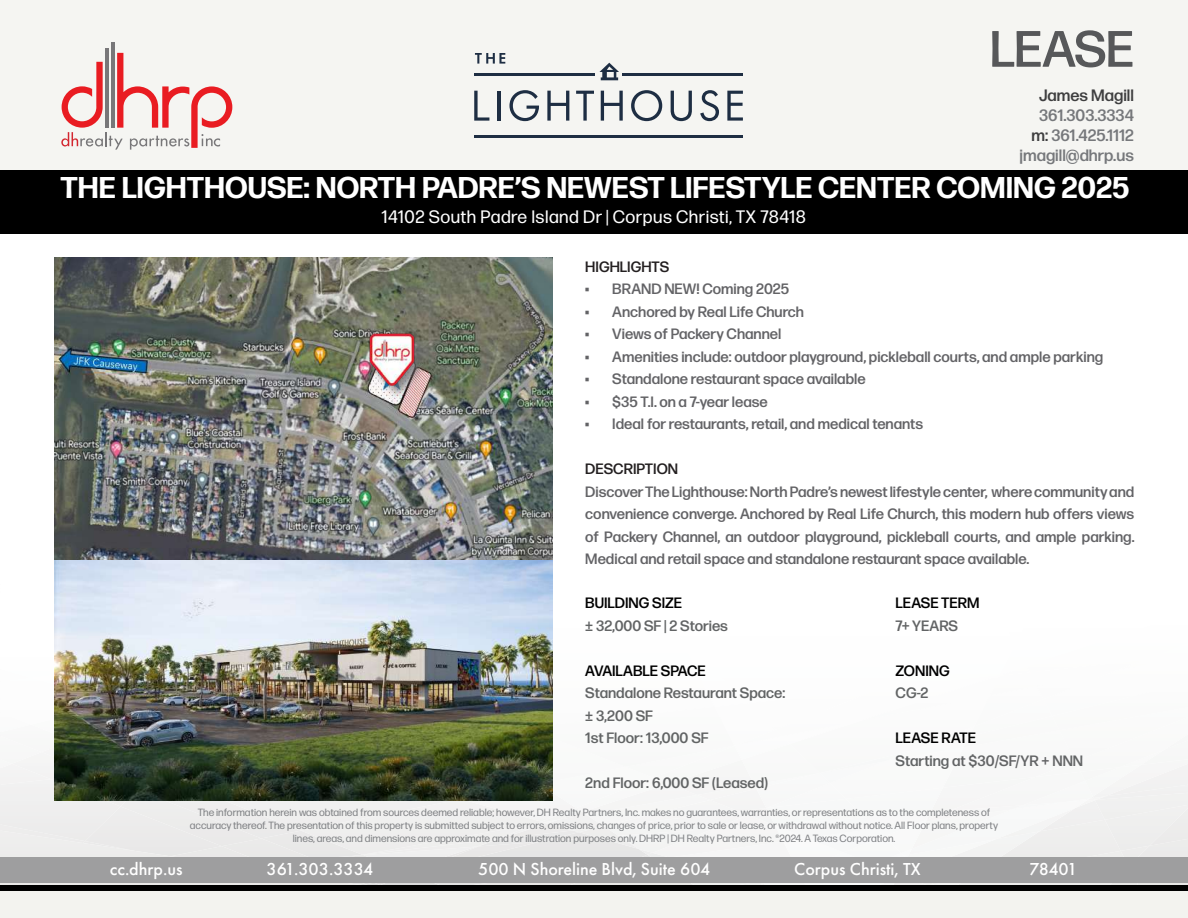
<style>
.page{position:relative;width:1188px;height:918px;background:#fff}
.page>*{position:absolute;margin:0;border:0;box-sizing:border-box;transform-origin:0 0}
.t1{font:500 51px "Forma DJR Text";letter-spacing:-.01em;color:#57585a}
.t2{font:700 30px "Forma DJR Text";color:#fff}
.t3{font:500 18px "Futura PT";color:#fff}
.t4{font:18px "Forma DJR Text";letter-spacing:.025em;color:#fff}
.t5{font:500 16.5px/19.8px "Forma DJR Text";color:#76787b;text-align:right}
.t6{font:500 16.5px "Forma DJR Text";color:#3e3e3f}
.t7{font:500 15px/22.5px "Forma DJR Text";color:#636366;text-align:justify}
.t8{font:500 15px/22.5px "Forma DJR Text";color:#626465}
.t9{font:500 15px "Forma DJR Text";color:#000}
.t10{font:500 15px "Forma DJR Text";color:#231f20}
.t11{font:10.5px/12.6px "Forma DJR Text";color:#808285;text-align:center}
.s1{color:#3e3e3f}
</style>
<div class="page">
<div style="left:0;top:0;width:1188px;height:175px;background:#f3f3ef"></div>
<svg style="left:0;top:756px;width:1188px;height:129px"></svg>
<div style="left:0;top:857px;width:1188px;height:26px;background:#9e9e9f"></div>
<div style="left:0;top:885px;width:1188px;height:7px;background:#000"></div>
<hr style="left:111px;top:42px;width:3px;height:86px;background:#787779">
<hr style="left:105px;top:48px;width:4px;height:80px;background:#787779">
<svg style="left:61px;top:53px;width:171px;height:97px"></svg>
<div style="left:0;top:171px;width:1188px;height:63px;background:#000"></div>
<svg style="left:475px;top:53px;width:30px;height:11px"></svg>
<svg style="left:474px;top:91px;width:15px;height:30px"></svg>
<hr style="left:498px;top:91px;width:3px;height:30px;background:#1e2e43">
<svg style="left:509px;top:90px;width:30px;height:31px"></svg>
<svg style="left:547px;top:91px;width:22px;height:30px"></svg>
<svg style="left:576px;top:91px;width:18px;height:30px"></svg>
<svg style="left:601px;top:91px;width:22px;height:30px"></svg>
<svg style="left:631px;top:90px;width:31px;height:31px"></svg>
<svg style="left:671px;top:91px;width:21px;height:30px"></svg>
<svg style="left:700px;top:90px;width:19px;height:31px"></svg>
<svg style="left:727px;top:91px;width:16px;height:30px"></svg>
<svg style="left:599px;top:63px;width:20px;height:17px"></svg>
<hr style="left:474px;top:73px;width:120px;height:3px;background:#1e2e43">
<hr style="left:623px;top:73px;width:120px;height:3px;background:#1e2e43">
<hr style="left:474px;top:135px;width:269px;height:3px;background:#1e2e43">
<div style="left:0;top:892px;width:1188px;height:26px;background:#f3f3ef"></div>
<img style="left:54px;top:257px;width:499px;height:543px">
<div style="left:368px;top:332px;width:60px;height:67px;background:#636366;opacity:.75"></div>
<img style="left:364px;top:334px;width:54px;height:52px">
<h1 class="t1" style="left:990px;top:17px;width:146px">LEASE</h1>
<p class="t6" style="left:1039px;top:85px;width:96px">James Magill</p>
<p class="t5" style="left:1020px;top:105px;width:116px">361.303.3334 <span class="s1">m:</span> 361.425.1112 jmagill@dhrp.us</p>
<h2 class="t2" style="left:60px;top:168px;width:1070px">THE LIGHTHOUSE: NORTH PADRE’S NEWEST LIFESTYLE CENTER COMING 2025</h2>
<p class="t4" style="left:381px;top:205px;width:426px">14102 South Padre Island Dr | Corpus Christi, TX 78418</p>
<p class="t10" style="left:585px;top:257px;width:85px">HIGHLIGHTS</p>
<p class="t7" style="left:585px;top:277px;width:205px">• BRAND NEW! Coming 2025</p>
<p class="t7" style="left:585px;top:300px;width:220px">• Anchored by Real Life Church</p>
<p class="t7" style="left:585px;top:322px;width:198px">• Views of Packery Channel</p>
<p class="t7" style="left:585px;top:345px;width:519px">• Amenities include: outdoor playground, pickleball courts, and ample parking</p>
<p class="t7" style="left:585px;top:367px;width:282px">• Standalone restaurant space available</p>
<p class="t7" style="left:585px;top:390px;width:184px">• $35 T.I. on a 7-year lease</p>
<p class="t7" style="left:585px;top:412px;width:339px">• Ideal for restaurants, retail, and medical tenants</p>
<p class="t10" style="left:585px;top:459px;width:94px">DESCRIPTION</p>
<p class="t7" style="left:585px;top:480px;width:551px">Discover The Lighthouse: North Padre’s newest lifestyle center, where community and convenience converge. Anchored by Real Life Church, this modern hub offers views of Packery Channel, an outdoor playground, pickleball courts, and ample parking.<br>Medical and retail space and standalone restaurant space available.</p>
<p class="t9" style="left:585px;top:594px;width:98px">BUILDING SIZE</p>
<p class="t8" style="left:585px;top:614px;width:144px">± 32,000 SF | 2 Stories</p>
<p class="t9" style="left:585px;top:661px;width:122px">AVAILABLE SPACE</p>
<p class="t8" style="left:585px;top:681px;width:202px">Standalone Restaurant Space: ± 3,200 SF<br>1st Floor: 13,000 SF</p>
<p class="t8" style="left:585px;top:771px;width:184px">2nd Floor: 6,000 SF (Leased)</p>
<p class="t9" style="left:896px;top:594px;width:85px">LEASE TERM</p>
<p class="t8" style="left:896px;top:614px;width:64px">7+ YEARS</p>
<p class="t9" style="left:896px;top:661px;width:56px">ZONING</p>
<p class="t8" style="left:896px;top:681px;width:34px">CG-2</p>
<p class="t9" style="left:896px;top:729px;width:82px">LEASE RATE</p>
<p class="t8" style="left:896px;top:749px;width:189px">Starting at $30/SF/YR + NNN</p>
<p class="t11" style="left:190px;top:806px;width:810px">The information herein was obtained from sources deemed reliable; however, DH Realty Partners, Inc. makes no guarantees, warranties, or representations as to the completeness of accuracy thereof. The presentation of this property is submitted subject to errors, omissions, changes of price, prior to sale or lease, or withdrawal without notice. All Floor plans, property lines, areas, and dimensions are approximate and for illustration purposes only. DHRP | DH Realty Partners, Inc. ®2024. A Texas Corporation.</p>
<p class="t3" style="left:110px;top:859px;width:74px">cc.dhrp.us</p>
<p class="t3" style="left:267px;top:859px;width:108px">361.303.3334</p>
<p class="t3" style="left:478px;top:859px;width:234px">500 N Shoreline Blvd, Suite 604</p>
<p class="t3" style="left:794px;top:859px;width:128px">Corpus Christi, TX</p>
<p class="t3" style="left:1030px;top:859px;width:49px">78401</p>
</div>
